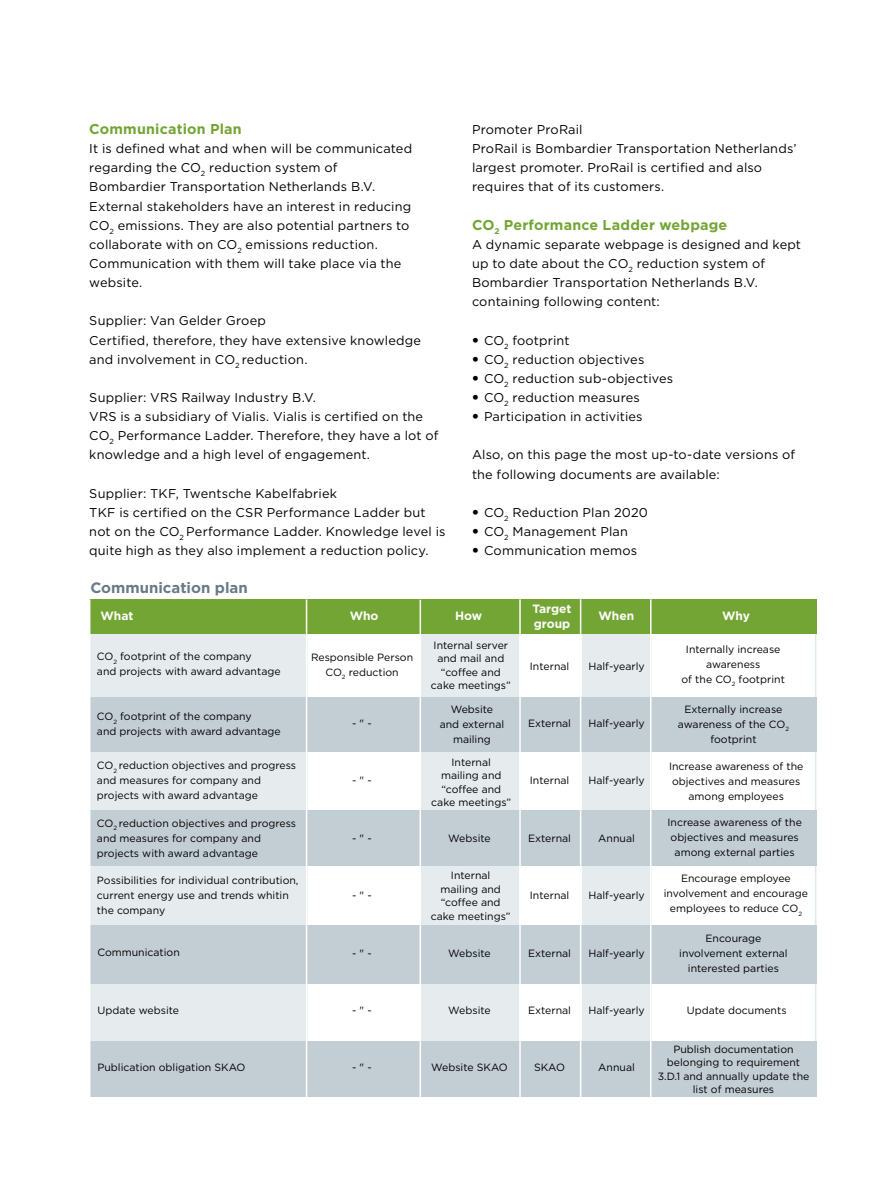
<style>
.page{position:relative;width:893px;height:1191px;background:#fff}
.page>*{position:absolute;margin:0;border:0;box-sizing:border-box;transform-origin:0 0}
.t1{font:700 15px "Gotham";color:#687b86}
.t2{font:700 14.25px "Gotham";letter-spacing:.015em;color:#73a534}
.t3{font:12.75px/19.2px "Gotham";letter-spacing:.015em;color:#000}
.t4{font:700 12px/14.4px "Gotham";color:#fcfcfc}
.t5{font:10.5px/15px "Gotham";color:#000;text-align:center}
.s1{font-family:"Helvetica Neue LT";font-weight:300;font-size:13.5px}
</style>
<div class="page">
<hr style="left:815px;top:634px;width:1px;height:461px;background:#dfeaec">
<div style="left:582px;top:600px;width:70px;height:485px;background:#e6ebee;border:2px solid #e6ebee"></div>
<div style="left:89px;top:634px;width:219px;height:408px;background:#e6ebee;border:3px solid #e6ebee"></div>
<div style="left:420px;top:599px;width:99px;height:483px;background:#e6ebee"></div>
<div style="left:89px;top:599px;width:727px;height:34px;background:#73a534"></div>
<div style="left:89px;top:697px;width:727px;height:54px;background:#c3cdd4"></div>
<div style="left:89px;top:810px;width:727px;height:56px;background:#c3cdd4"></div>
<div style="left:89px;top:1041px;width:727px;height:55px;background:#c3cdd4"></div>
<div style="left:89px;top:925px;width:727px;height:58px;background:#c3cdd4"></div>
<hr style="left:306px;top:599px;width:1px;height:592px;background:#fff">
<hr style="left:420px;top:600px;width:1px;height:591px;background:#fff">
<hr style="left:519px;top:599px;width:2px;height:592px;background:#fff">
<hr style="left:89px;top:599px;width:1px;height:592px;background:#fff">
<hr style="left:580px;top:599px;width:1px;height:592px;background:#fff">
<hr style="left:650px;top:599px;width:1px;height:592px;background:#fff">
<p class="t2" style="left:89px;top:119px;width:154px">Communication Plan</p>
<p class="t3" style="left:89px;top:139px;width:324px">It is defined what and when will be communicated regarding the CO<sub>2</sub> reduction system of Bombardier Transportation Netherlands B.V.<br>External stakeholders have an interest in reducing CO<sub>2</sub> emissions. They are also potential partners to collaborate with on CO<sub>2</sub> emissions reduction.<br>Communication with them will take place via the website.</p>
<p class="t3" style="left:89px;top:311px;width:333px">Supplier: Van Gelder Groep<br>Certified, therefore, they have extensive knowledge and involvement in CO<sub>2</sub> reduction.</p>
<p class="t3" style="left:89px;top:387px;width:351px">Supplier: VRS Railway Industry B.V.<br>VRS is a subsidiary of Vialis. Vialis is certified on the CO<sub>2</sub> Performance Ladder. Therefore, they have a lot of knowledge and a high level of engagement.</p>
<p class="t3" style="left:89px;top:483px;width:358px">Supplier: TKF, Twentsche Kabelfabriek<br>TKF is certified on the CSR Performance Ladder but not on the CO<sub>2</sub> Performance Ladder. Knowledge level is quite high as they also implement a reduction policy.</p>
<p class="t1" style="left:90px;top:578px;width:159px">Communication plan</p>
<p class="t3" style="left:472px;top:120px;width:326px">Promoter ProRail<br>ProRail is Bombardier Transportation Netherlands’ largest promoter. ProRail is certified and also requires that of its customers.</p>
<p class="t2" style="left:472px;top:215px;width:257px">CO<sub>2</sub> Performance Ladder webpage</p>
<p class="t3" style="left:472px;top:234px;width:331px">A dynamic separate webpage is designed and kept up to date about the CO<sub>2</sub> reduction system of Bombardier Transportation Netherlands B.V. containing following content:</p>
<p class="t3" style="left:472px;top:330px;width:99px"><span class="s1">•</span> CO<sub>2</sub> footprint</p>
<p class="t3" style="left:472px;top:349px;width:174px"><span class="s1">•</span> CO<sub>2</sub> reduction objectives</p>
<p class="t3" style="left:472px;top:368px;width:203px"><span class="s1">•</span> CO<sub>2</sub> reduction sub-objectives</p>
<p class="t3" style="left:472px;top:387px;width:169px"><span class="s1">•</span> CO<sub>2</sub> reduction measures</p>
<p class="t3" style="left:472px;top:407px;width:172px"><span class="s1">•</span> Participation in activities</p>
<p class="t3" style="left:472px;top:445px;width:325px">Also, on this page the most up-to-date versions of the following documents are available:</p>
<p class="t3" style="left:472px;top:502px;width:177px"><span class="s1">•</span> CO<sub>2</sub> Reduction Plan 2020</p>
<p class="t3" style="left:472px;top:521px;width:158px"><span class="s1">•</span> CO<sub>2</sub> Management Plan</p>
<p class="t3" style="left:472px;top:541px;width:167px"><span class="s1">•</span> Communication memos</p>
<p class="t4" style="left:101px;top:608px;width:34px">What</p>
<p class="t4" style="left:350px;top:608px;width:30px">Who</p>
<p class="t4" style="left:455px;top:608px;width:29px">How</p>
<p class="t4" style="left:533px;top:601px;width:40px">Target group</p>
<p class="t4" style="left:599px;top:608px;width:37px">When</p>
<p class="t4" style="left:722px;top:608px;width:29px">Why</p>
<p class="t5" style="left:97px;top:649px;width:185px;text-align:left">CO<sub>2</sub> footprint of the company<br>and projects with award advantage</p>
<p class="t5" style="left:97px;top:708px;width:185px;text-align:left">CO<sub>2</sub> footprint of the company<br>and projects with award advantage</p>
<p class="t5" style="left:97px;top:758px;width:201px;text-align:left">CO<sub>2</sub> reduction objectives and progress and measures for company and projects with award advantage</p>
<p class="t5" style="left:97px;top:815px;width:201px;text-align:left">CO<sub>2</sub> reduction objectives and progress and measures for company and projects with award advantage</p>
<p class="t5" style="left:97px;top:872px;width:203px;text-align:left">Possibilities for individual contribution, current energy use and trends whitin the company</p>
<p class="t5" style="left:97px;top:944px;width:84px">Communication</p>
<p class="t5" style="left:311px;top:649px;width:104px">Responsible Person<br>CO<sub>2</sub> reduction</p>
<p class="t5" style="left:352px;top:715px;width:21px">- " -</p>
<p class="t5" style="left:352px;top:773px;width:21px">- " -</p>
<p class="t5" style="left:352px;top:830px;width:21px">- " -</p>
<p class="t5" style="left:352px;top:887px;width:21px">- " -</p>
<p class="t5" style="left:352px;top:945px;width:21px">- " -</p>
<p class="t5" style="left:431px;top:638px;width:81px;line-height:13.5px">Internal server and mail and “coffee and cake meetings”</p>
<p class="t5" style="left:440px;top:702px;width:66px">Website and external mailing</p>
<p class="t5" style="left:431px;top:755px;width:81px;line-height:13.5px">Internal<br>mailing and “coffee and cake meetings”</p>
<p class="t5" style="left:448px;top:830px;width:44px">Website</p>
<p class="t5" style="left:431px;top:868px;width:81px;line-height:13.5px">Internal<br>mailing and “coffee and cake meetings”</p>
<p class="t5" style="left:448px;top:945px;width:44px">Website</p>
<p class="t5" style="left:530px;top:658px;width:41px">Internal</p>
<p class="t5" style="left:528px;top:715px;width:44px">External</p>
<p class="t5" style="left:530px;top:773px;width:41px">Internal</p>
<p class="t5" style="left:528px;top:830px;width:44px">External</p>
<p class="t5" style="left:530px;top:887px;width:41px">Internal</p>
<p class="t5" style="left:528px;top:945px;width:44px">External</p>
<p class="t5" style="left:97px;top:1002px;width:83px">Update website</p>
<p class="t5" style="left:97px;top:1059px;width:150px">Publication obligation SKAO</p>
<p class="t5" style="left:352px;top:1002px;width:21px">- " -</p>
<p class="t5" style="left:352px;top:1060px;width:21px">- " -</p>
<p class="t5" style="left:448px;top:1002px;width:44px">Website</p>
<p class="t5" style="left:431px;top:1060px;width:78px">Website SKAO</p>
<p class="t5" style="left:528px;top:1002px;width:44px">External</p>
<p class="t5" style="left:534px;top:1060px;width:33px">SKAO</p>
<p class="t5" style="left:588px;top:658px;width:58px">Half-yearly</p>
<p class="t5" style="left:588px;top:715px;width:58px">Half-yearly</p>
<p class="t5" style="left:588px;top:773px;width:58px">Half-yearly</p>
<p class="t5" style="left:598px;top:830px;width:38px">Annual</p>
<p class="t5" style="left:588px;top:887px;width:58px">Half-yearly</p>
<p class="t5" style="left:588px;top:945px;width:58px">Half-yearly</p>
<p class="t5" style="left:588px;top:1002px;width:58px">Half-yearly</p>
<p class="t5" style="left:598px;top:1060px;width:38px">Annual</p>
<p class="t5" style="left:681px;top:641px;width:105px">Internally increase awareness<br>of the CO<sub>2</sub> footprint</p>
<p class="t5" style="left:678px;top:701px;width:113px">Externally increase awareness of the CO<sub>2 </sub>footprint</p>
<p class="t5" style="left:669px;top:758px;width:136px">Increase awareness of the objectives and measures among employees</p>
<p class="t5" style="left:667px;top:814px;width:136px">Increase awareness of the objectives and measures among external parties</p>
<p class="t5" style="left:664px;top:871px;width:146px">Encourage employee involvement and encourage employees to reduce CO<sub>2</sub></p>
<p class="t5" style="left:679px;top:930px;width:110px">Encourage involvement external interested parties</p>
<p class="t5" style="left:687px;top:1002px;width:101px">Update documents</p>
<p class="t5" style="left:658px;top:1042px;width:153px;line-height:13.5px">Publish documentation belonging to requirement<br>3.D.1 and annually update the list of measures</p>
</div>
